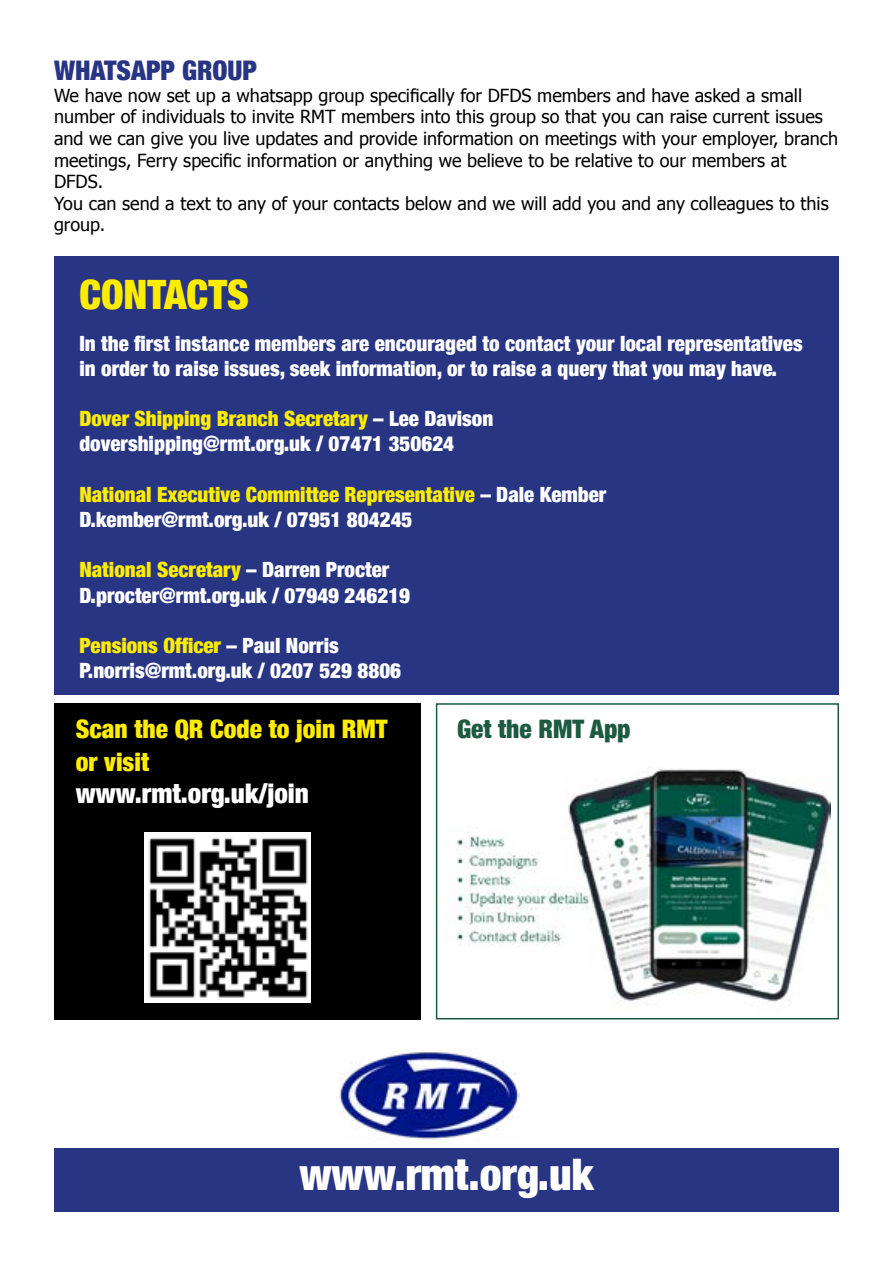
<style>
.page{position:relative;width:893px;height:1263px;background:#fff}
.page>*{position:absolute;margin:0;border:0;box-sizing:border-box;transform-origin:0 0}
.t1{font:900 condensed 43.5px "Helvetica Neue";color:#fff}
.t2{font:900 condensed 40.5px "Helvetica Neue";color:#ffed00}
.t3{font:900 condensed 27px "Helvetica Neue";color:#fff}
.t4{font:900 condensed 27px "Helvetica Neue";color:#283583}
.t5{font:900 condensed 25.5px/32.4px "Helvetica Neue";color:#ffed00}
.t6{font:900 condensed 25.5px "Helvetica Neue";color:#1d5a41}
.t7{font:900 condensed 21px/25.2px "Helvetica Neue";color:#fff}
.t8{font:18px/21.6px "Tahoma";color:#000}
.s1{color:#ffed00}
</style>
<div class="page">
<div style="left:54px;top:703px;width:367px;height:316px;background:#000"></div>
<div style="left:54px;top:257px;width:785px;height:438px;background:#283583"></div>
<div style="left:54px;top:1148px;width:785px;height:64px;background:#283583"></div>
<img style="left:339px;top:1052px;width:180px;height:88px">
<img style="left:446px;top:769px;width:385px;height:233px">
<img style="left:145px;top:832px;width:165px;height:170px">
<div style="left:436px;top:703px;width:403px;height:316px;border:2px solid #1d5a41"></div>
<p class="t4" style="left:54px;top:48px;width:205px">WHATSAPP GROUP</p>
<p class="t8" style="left:54px;top:84px;width:786px">We have now set up a whatsapp group specifically for DFDS members and have asked a small number of individuals to invite RMT members into this group so that you can raise current issues and we can give you live updates and provide information on meetings with your employer, branch meetings, Ferry specific information or anything we believe to be relative to our members at DFDS.<br>You can send a text to any of your contacts below and we will add you and any colleagues to this group.</p>
<h2 class="t2" style="left:79px;top:261px;width:171px">CONTACTS</h2>
<p class="t7" style="left:79px;top:329px;width:725px">In the first instance members are encouraged to contact your local representatives in order to raise issues, seek information, or to raise a query that you may have.</p>
<p class="t7" style="left:79px;top:405px;width:415px"><span class="s1">Dover Shipping Branch Secretary</span> – Lee Davison dovershipping@rmt.org.uk / 07471 350624</p>
<p class="t7" style="left:79px;top:480px;width:528px"><span class="s1">National Executive Committee Representative</span> – Dale Kember<br>D.kember@rmt.org.uk / 07951 804245</p>
<p class="t7" style="left:79px;top:556px;width:332px"><span class="s1">National Secretary</span> – Darren Procter<br>D.procter@rmt.org.uk / 07949 246219</p>
<p class="t7" style="left:79px;top:632px;width:323px"><span class="s1">Pensions Officer</span> – Paul Norris<br>P.norris@rmt.org.uk / 0207 529 8806</p>
<p class="t5" style="left:76px;top:711px;width:313px">Scan the QR Code to join RMT or visit</p>
<p class="t3" style="left:76px;top:771px;width:235px">www.rmt.org.uk/join</p>
<p class="t6" style="left:457px;top:708px;width:175px">Get the RMT App</p>
<h1 class="t1" style="left:299px;top:1139px;width:296px">www.rmt.org.uk</h1>
</div>
